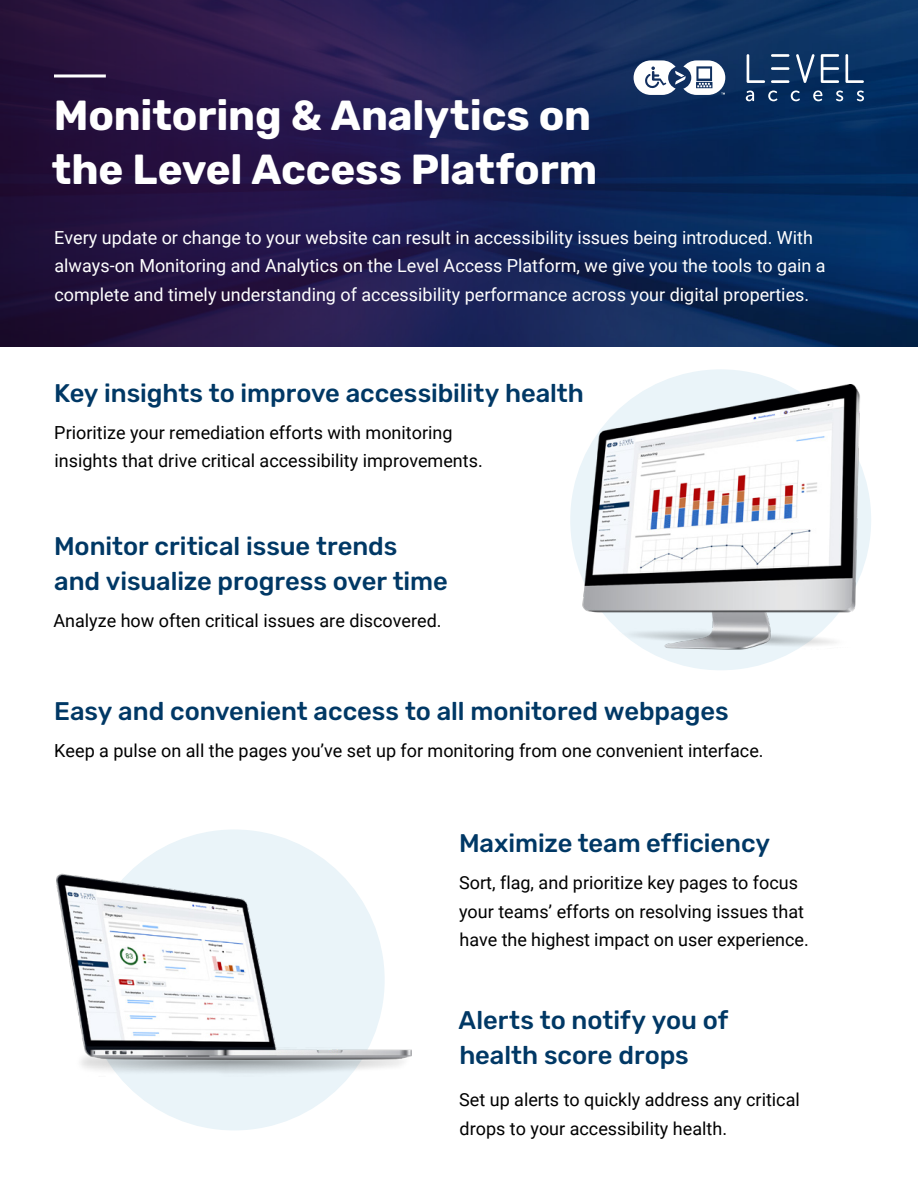
<style>
.page{position:relative;width:918px;height:1188px;background:#fff}
.page>*{position:absolute;margin:0;border:0;box-sizing:border-box;transform-origin:0 0}
.t1{font:700 42px/54px "Rubik";letter-spacing:-.005em;color:#fff}
.t2{font:500 25.5px/34.5px "Rubik";letter-spacing:-.005em;color:#003865}
.t3{font:18px/28.5px "Roboto";color:#000}
.t4{font:18px/28.5px "Roboto";color:#fff}
</style>
<div class="page">
<svg style="left:0;top:0;width:918px;height:347px;background:#1a1f51"></svg>
<hr style="left:54px;top:74px;width:52px;height:3px;background:#fff">
<svg style="left:771px;top:80px;width:18px;height:3px"></svg>
<svg style="left:771px;top:67px;width:18px;height:3px"></svg>
<svg style="left:771px;top:54px;width:18px;height:3px"></svg>
<svg style="left:746px;top:91px;width:8px;height:10px"></svg>
<svg style="left:634px;top:60px;width:91px;height:35px"></svg>
<svg style="left:768px;top:91px;width:9px;height:10px"></svg>
<svg style="left:791px;top:91px;width:9px;height:10px"></svg>
<svg style="left:747px;top:54px;width:18px;height:29px"></svg>
<svg style="left:796px;top:54px;width:19px;height:29px"></svg>
<svg style="left:821px;top:54px;width:18px;height:29px"></svg>
<svg style="left:845px;top:54px;width:19px;height:29px"></svg>
<svg style="left:813px;top:91px;width:9px;height:10px"></svg>
<svg style="left:836px;top:91px;width:7px;height:10px"></svg>
<svg style="left:857px;top:91px;width:7px;height:10px"></svg>
<div style="left:570px;top:369px;width:301px;height:301px;background:#eaf4f9;border-radius:50%"></div>
<img style="left:579px;top:384px;width:283px;height:271px">
<div style="left:84px;top:829px;width:301px;height:301px;background:#eaf4f9;border-radius:50%"></div>
<img style="left:57px;top:871px;width:355px;height:215px">
<h1 class="t1" style="left:52px;top:90px;width:547px">Monitoring &amp; Analytics on the Level Access Platform</h1>
<p class="t4" style="left:54px;top:223px;width:773px">Every update or change to your website can result in accessibility issues being introduced. With always-on Monitoring and Analytics on the Level Access Platform, we give you the tools to gain a complete and timely understanding of accessibility performance across your digital properties.</p>
<h2 class="t2" style="left:54px;top:376px;width:531px">Key insights to improve accessibility health</h2>
<p class="t3" style="left:54px;top:417px;width:430px">Prioritize your remediation efforts with monitoring insights that drive critical accessibility improvements.</p>
<h2 class="t2" style="left:54px;top:530px;width:395px">Monitor critical issue trends and visualize progress over time</h2>
<p class="t3" style="left:53px;top:605px;width:390px">Analyze how often critical issues are discovered.</p>
<h2 class="t2" style="left:54px;top:695px;width:676px">Easy and convenient access to all monitored webpages</h2>
<p class="t3" style="left:54px;top:736px;width:711px">Keep a pulse on all the pages you’ve set up for monitoring from one convenient interface.</p>
<h2 class="t2" style="left:459px;top:826px;width:312px">Maximize team efficiency</h2>
<p class="t3" style="left:459px;top:868px;width:351px">Sort, flag, and prioritize key pages to focus your teams’ efforts on resolving issues that have the highest impact on user experience.</p>
<h2 class="t2" style="left:459px;top:1004px;width:271px">Alerts to notify you of health score drops</h2>
<p class="t3" style="left:459px;top:1085px;width:342px">Set up alerts to quickly address any critical drops to your accessibility health.</p>
</div>
